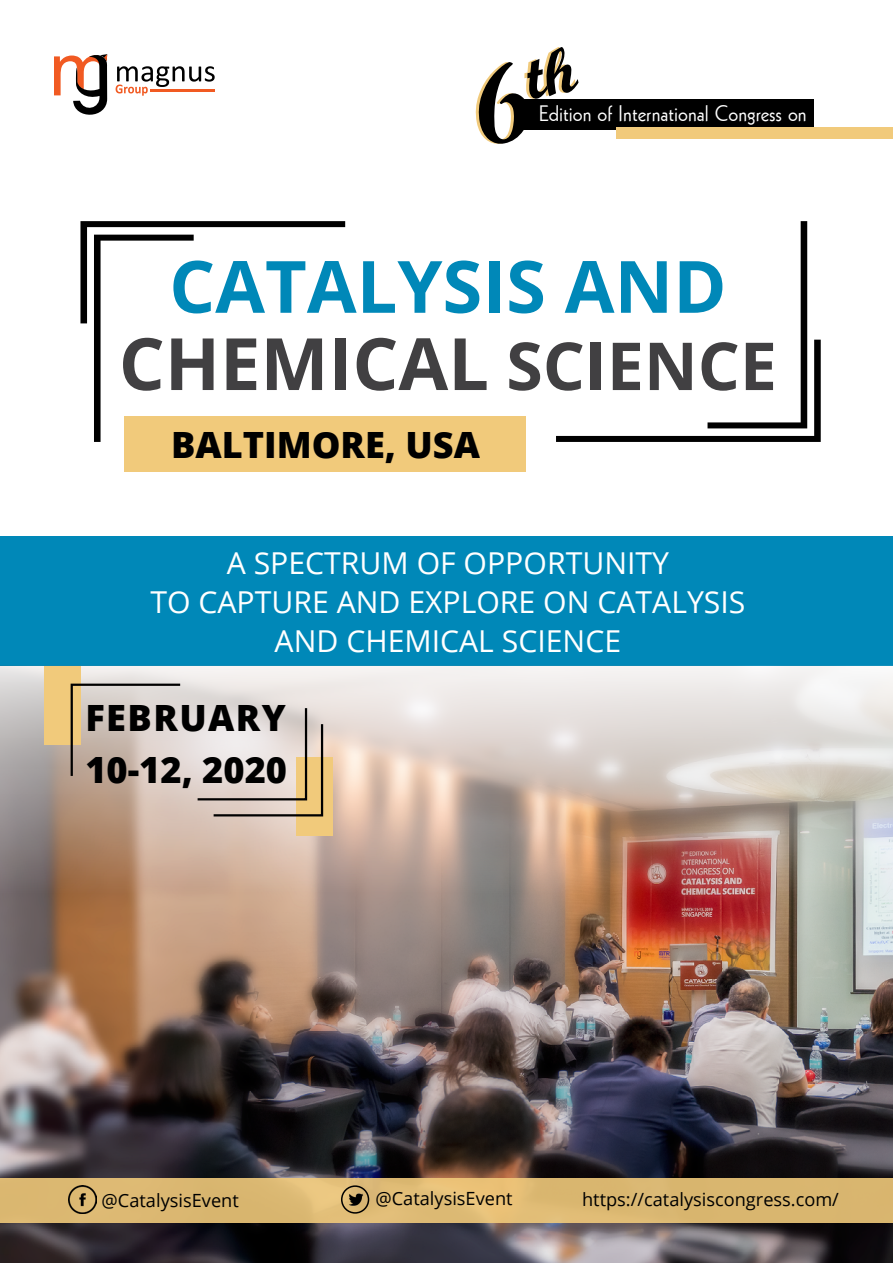
<style>
.page{position:relative;width:893px;height:1263px;background:#fff}
.page>*{position:absolute;margin:0;border:0;box-sizing:border-box;transform-origin:0 0}
.t1{font:700 72.15px/77.2px "Open Sans";color:#0088b8;text-align:center}
.t2{font:800 36.15px/51.3px "Open Sans";letter-spacing:.04em;color:#000}
.t3{font:800 36.15px "Open Sans";color:#000}
.t4{font:30.15px/39.2px "Open Sans";color:#fff;text-align:center}
.t5{font:21.75px "Geometric 231 BT Roman C";color:#fff}
.t6{font:18.15px "Open Sans";color:#000}
.s1{color:#414042}
.s2{font-size:66.15px;color:#414042}
</style>
<div class="page">
<div style="left:0;top:536px;width:893px;height:129px;background:#0088b8"></div>
<svg style="left:556px;top:221px;width:265px;height:221px"></svg>
<svg style="left:80px;top:221px;width:265px;height:221px"></svg>
<img style="left:0;top:665px;width:893px;height:598px">
<div style="left:296px;top:758px;width:37px;height:78px;background:#f1ca7b"></div>
<div style="left:45px;top:667px;width:36px;height:78px;background:#f1ca7b"></div>
<svg style="left:69px;top:682px;width:113px;height:96px;background:#ccbfb4"></svg>
<svg style="left:195px;top:706px;width:129px;height:112px;background:#d5cabf"></svg>
<div style="left:124px;top:417px;width:402px;height:55px;background:#f1ca7b"></div>
<div style="left:521px;top:99px;width:292px;height:31px;background:#000"></div>
<div style="left:617px;top:127px;width:276px;height:12px;background:#f1ca7b"></div>
<svg style="left:0;top:1178px;width:893px;height:44px;background:#dcb872"></svg>
<img style="left:68px;top:1185px;width:28px;height:28px">
<img style="left:346px;top:1190px;width:20px;height:19px">
<div style="left:341px;top:1185px;width:28px;height:29px;border:2px solid #000;border-radius:50%"></div>
<svg style="left:116px;top:66px;width:99px;height:30px"></svg>
<hr style="left:150px;top:89px;width:64px;height:2px;background:#f15a22">
<svg style="left:54px;top:54px;width:53px;height:61px"></svg>
<p class="t5" style="left:539px;top:100px;width:269px">Edition of International Congress on</p>
<h1 class="t1" style="left:119px;top:246px;width:660px">CATALYSIS AND<br><span class="s1">CHEMICAL</span> <span class="s2">SCIENCE</span></h1>
<p class="t3" style="left:171px;top:417px;width:311px">BALTIMORE, USA</p>
<p class="t4" style="left:150px;top:543px;width:597px">A SPECTRUM OF OPPORTUNITY<br>TO CAPTURE AND EXPLORE ON CATALYSIS<br>AND CHEMICAL SCIENCE</p>
<p class="t2" style="left:85px;top:691px;width:203px">FEBRUARY<br>10-12, 2020</p>
<p class="t6" style="left:102px;top:1188px;width:139px">@CATALYSISEVENT</p>
<p class="t6" style="left:375px;top:1186px;width:139px">@CATALYSISEVENT</p>
<p class="t6" style="left:582px;top:1187px;width:258px">HTTPS://CATALYSISCONGRESS.COM/</p>
</div>
